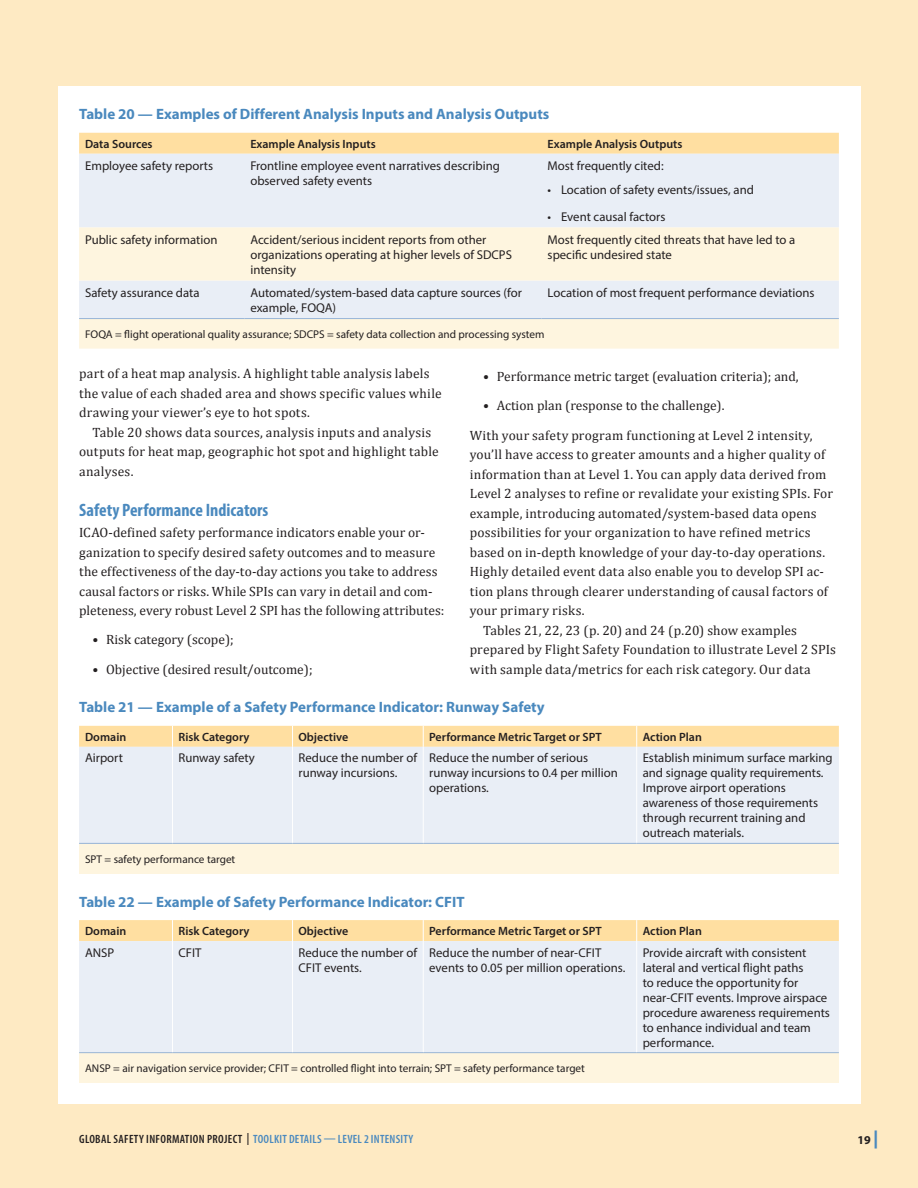
<style>
.page{position:relative;width:918px;height:1188px;background:#feeac3}
.page>*{position:absolute;margin:0;border:0;box-sizing:border-box;transform-origin:0 0}
.Subhead_Level_2{font:700 condensed 18px "Myriad Pro";color:#4a89be}
.Table_Title{font:700 15px "Myriad Pro";color:#4a89be}
.Body_Text_Post_Subhe{font:13.5px/19.5px "Cambria";letter-spacing:.01em;color:#231f20}
.Body_Text{font:13.5px/19.5px "Cambria";letter-spacing:.015em;color:#231f20}
.Table_text{font:12.75px/15px "Myriad Pro";color:#231f20}
.Table_head{font:600 12px "Myriad Pro";color:#231f20}
.t1{font:600 condensed 12px "Myriad Pro";letter-spacing:.025em;color:#231f20}
.t2{font:700 12px "Myriad Pro";color:#231f20}
.table_definitions{font:11.25px "Myriad Pro";color:#231f20}
.s1{color:#4a89be}
.s2{font-weight:900;font-size:18px;color:#4a89be}
</style>
<div class="page">
<div style="left:58px;top:86px;width:802px;height:1018px;background:#fff"></div>
<div style="left:79px;top:133px;width:760px;height:21px;background:#ffdfa1"></div>
<div style="left:79px;top:154px;width:760px;height:73px;background:#e9eef6"></div>
<svg style="left:79px;top:227px;width:760px;height:122px;background:#f7f2e6"></svg>
<hr style="left:79px;top:318px;width:165px;height:1px;background:#96b4d8">
<hr style="left:244px;top:318px;width:298px;height:1px;background:#96b4d8">
<hr style="left:542px;top:318px;width:297px;height:1px;background:#96b4d8">
<div style="left:79px;top:747px;width:760px;height:96px;background:#e9eef6"></div>
<div style="left:79px;top:843px;width:760px;height:30px;background:#fef5df"></div>
<div style="left:79px;top:726px;width:760px;height:21px;background:#ffdfa1"></div>
<hr style="left:172px;top:747px;width:1px;height:96px;background:#fff">
<hr style="left:292px;top:747px;width:1px;height:96px;background:#fff">
<hr style="left:423px;top:747px;width:1px;height:96px;background:#fff">
<hr style="left:636px;top:747px;width:1px;height:96px;background:#fff">
<hr style="left:79px;top:843px;width:93px;height:1px;background:#96b4d8">
<hr style="left:172px;top:843px;width:121px;height:1px;background:#96b4d8">
<hr style="left:293px;top:843px;width:130px;height:1px;background:#96b4d8">
<hr style="left:423px;top:843px;width:214px;height:1px;background:#96b4d8">
<hr style="left:637px;top:843px;width:202px;height:1px;background:#96b4d8">
<div style="left:79px;top:941px;width:760px;height:111px;background:#e9eef6"></div>
<div style="left:79px;top:1053px;width:760px;height:30px;background:#fef5df"></div>
<div style="left:79px;top:920px;width:760px;height:21px;background:#ffdfa1"></div>
<hr style="left:172px;top:941px;width:1px;height:111px;background:#fff">
<hr style="left:292px;top:941px;width:1px;height:111px;background:#fff">
<hr style="left:423px;top:941px;width:1px;height:111px;background:#fff">
<hr style="left:636px;top:941px;width:1px;height:111px;background:#fff">
<hr style="left:79px;top:1052px;width:93px;height:1px;background:#96b4d8">
<hr style="left:172px;top:1052px;width:121px;height:1px;background:#96b4d8">
<hr style="left:293px;top:1052px;width:130px;height:1px;background:#96b4d8">
<hr style="left:423px;top:1052px;width:214px;height:1px;background:#96b4d8">
<hr style="left:637px;top:1052px;width:202px;height:1px;background:#96b4d8">
<p class="Table_Title" style="left:79px;top:104px;width:472px">Table 20 — Examples of Different Analysis Inputs and Analysis Outputs</p>
<p class="Table_head" style="left:85px;top:136px;width:69px">Data Sources</p>
<p class="Table_head" style="left:250px;top:136px;width:127px">Example Analysis Inputs</p>
<p class="Table_head" style="left:548px;top:136px;width:136px">Example Analysis Outputs</p>
<p class="Table_text" style="left:85px;top:158px;width:130px">Employee safety reports</p>
<p class="Table_text" style="left:250px;top:158px;width:251px">Frontline employee event narratives describing observed safety events</p>
<p class="Table_text" style="left:548px;top:158px;width:118px">Most frequently cited:</p>
<p class="Table_text" style="left:548px;top:182px;width:208px">• Location of safety events/issues, and</p>
<p class="Table_text" style="left:548px;top:209px;width:119px">• Event causal factors</p>
<p class="Table_text" style="left:85px;top:232px;width:134px">Public safety information</p>
<p class="Table_text" style="left:250px;top:232px;width:263px">Accident/serious incident reports from other organizations operating at higher levels of SDCPS intensity</p>
<p class="Table_text" style="left:548px;top:232px;width:249px">Most frequently cited threats that have led to a specific undesired state</p>
<p class="Table_text" style="left:85px;top:285px;width:116px">Safety assurance data</p>
<p class="Table_text" style="left:250px;top:285px;width:273px">Automated/system-based data capture sources (for example, FOQA)</p>
<p class="Table_text" style="left:548px;top:285px;width:269px">Location of most frequent performance deviations</p>
<p class="table_definitions" style="left:85px;top:327px;width:461px">FOQA = flight operational quality assurance; SDCPS = safety data collection and processing system</p>
<p class="Body_Text_Post_Subhe" style="left:79px;top:364px;width:364px">part of a heat map analysis. A highlight table analysis labels the value of each shaded area and shows specific values while drawing your viewer’s eye to hot spots.</p>
<p class="Body_Text" style="left:79px;top:422px;width:361px;text-indent:14px">Table 20 shows data sources, analysis inputs and analysis outputs for heat map, geographic hot spot and highlight table analyses.</p>
<p class="Subhead_Level_2" style="left:79px;top:499px;width:191px">Safety Performance Indicators</p>
<p class="Body_Text_Post_Subhe" style="left:79px;top:523px;width:367px">ICAO-defined safety performance indicators enable your or&shy;ganization to specify desired safety outcomes and to measure the effectiveness of the day-to-day actions you take to address causal factors or risks. While SPIs can vary in detail and com&shy;pleteness, every robust Level 2 SPI has the following attributes:</p>
<p class="Body_Text_Post_Subhe" style="left:93px;top:630px;width:143px">• Risk category (scope);</p>
<p class="Body_Text_Post_Subhe" style="left:93px;top:659px;width:222px">• Objective (desired result/outcome);</p>
<p class="Body_Text_Post_Subhe" style="left:483px;top:367px;width:317px">• Performance metric target (evaluation criteria); and,</p>
<p class="Body_Text_Post_Subhe" style="left:483px;top:396px;width:243px">• Action plan (response to the challenge).</p>
<p class="Body_Text_Post_Subhe" style="left:470px;top:425px;width:365px">With your safety program functioning at Level 2 intensity, you’ll have access to greater amounts and a higher quality of information than at Level 1. You can apply data derived from Level 2 analyses to refine or revalidate your existing SPIs. For example, introducing automated/system-based data opens possibilities for your organization to have refined metrics based on in-depth knowledge of your day-to-day operations.<br>Highly detailed event data also enable you to develop SPI ac&shy;tion plans through clearer understanding of causal factors of your primary risks.</p>
<p class="Body_Text" style="left:470px;top:620px;width:368px;text-indent:14px">Tables 21, 22, 23 (p. 20) and 24 (p.20) show examples prepared by Flight Safety Foundation to illustrate Level 2 SPIs with sample data/metrics for each risk category. Our data</p>
<p class="Table_Title" style="left:79px;top:697px;width:467px">Table 21 — Example of a Safety Performance Indicator: Runway Safety</p>
<p class="Table_head" style="left:85px;top:729px;width:43px">Domain</p>
<p class="Table_head" style="left:178px;top:729px;width:73px">Risk Category</p>
<p class="Table_head" style="left:299px;top:729px;width:51px">Objective</p>
<p class="Table_head" style="left:429px;top:729px;width:174px">Performance Metric Target or SPT</p>
<p class="Table_head" style="left:643px;top:729px;width:61px">Action Plan</p>
<p class="Table_text" style="left:85px;top:750px;width:39px">Airport</p>
<p class="Table_text" style="left:178px;top:750px;width:78px">Runway safety</p>
<p class="Table_text" style="left:299px;top:750px;width:120px">Reduce the number of runway incursions.</p>
<p class="Table_text" style="left:429px;top:750px;width:190px">Reduce the number of serious runway incursions to 0.4 per million operations.</p>
<p class="Table_text" style="left:643px;top:750px;width:192px">Establish minimum surface marking and signage quality requirements.<br>Improve airport operations awareness of those requirements through recurrent training and outreach materials.</p>
<p class="table_definitions" style="left:85px;top:852px;width:152px">SPT = safety performance target</p>
<p class="Table_Title" style="left:79px;top:892px;width:387px">Table 22 — Example of Safety Performance Indicator: CFIT</p>
<p class="Table_head" style="left:85px;top:923px;width:43px">Domain</p>
<p class="Table_head" style="left:178px;top:923px;width:73px">Risk Category</p>
<p class="Table_head" style="left:299px;top:923px;width:51px">Objective</p>
<p class="Table_head" style="left:429px;top:923px;width:174px">Performance Metric Target or SPT</p>
<p class="Table_head" style="left:643px;top:923px;width:61px">Action Plan</p>
<p class="Table_text" style="left:85px;top:945px;width:31px">ANSP</p>
<p class="Table_text" style="left:178px;top:945px;width:24px">CFIT</p>
<p class="Table_text" style="left:299px;top:945px;width:120px">Reduce the number of<br>CFIT events.</p>
<p class="Table_text" style="left:429px;top:945px;width:198px">Reduce the number of near-CFIT events to 0.05 per million operations.</p>
<p class="Table_text" style="left:643px;top:945px;width:189px">Provide aircraft with consistent lateral and vertical flight paths<br>to reduce the opportunity for near-CFIT events. Improve airspace procedure awareness requirements to enhance individual and team performance.</p>
<p class="table_definitions" style="left:85px;top:1061px;width:501px">ANSP = air navigation service provider; CFIT = controlled flight into terrain; SPT = safety performance target</p>
<p class="t1" style="left:79px;top:1132px;width:336px">GLOBAL SAFETY INFORMATION PROJECT | <span class="s1">TOOLKIT DETAILS — LEVEL 2 INTENSITY</span></p>
<p class="t2" style="left:858px;top:1132px;width:23px">19<span class="s2">|</span></p>
</div>
